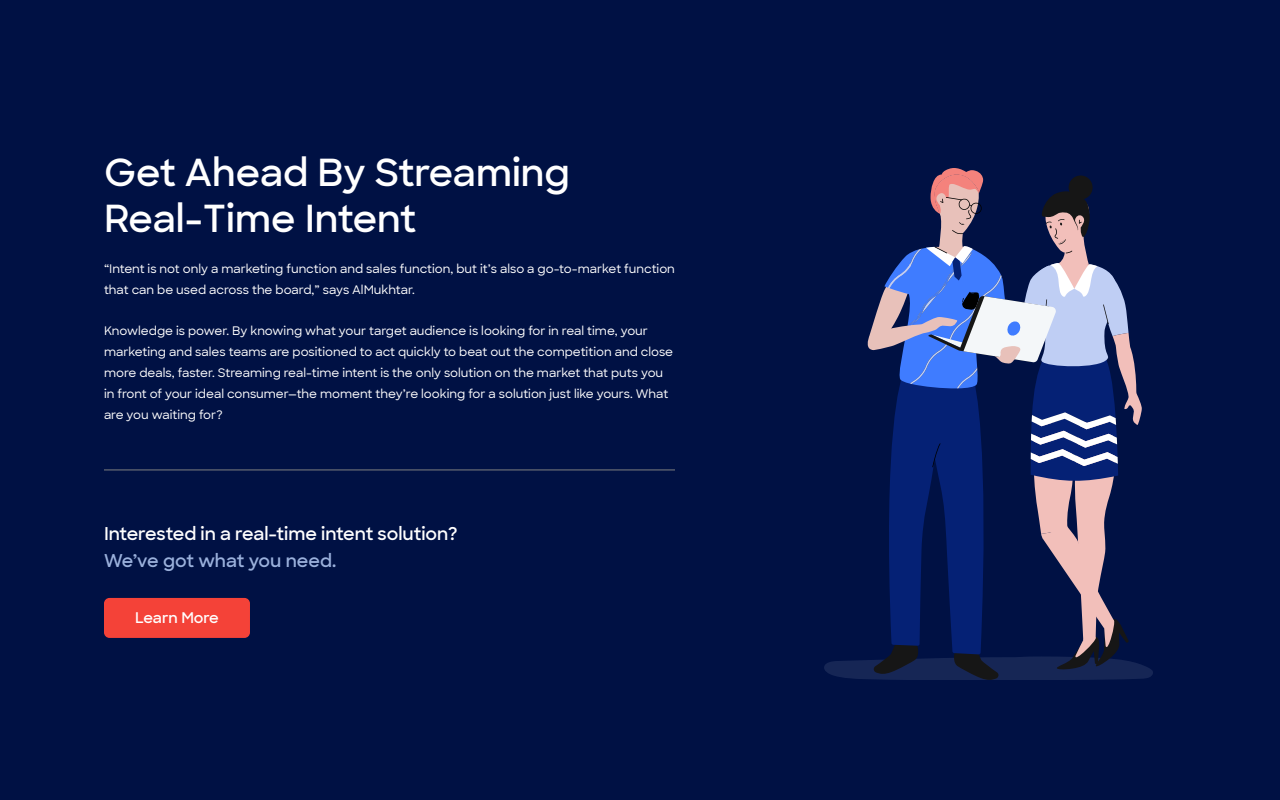
<style>
.page{position:relative;width:1280px;height:800px;background:#014}
.page>*{position:absolute;margin:0;border:0;box-sizing:border-box;transform-origin:0 0}
.t1{font:600 38px/45.6px "Sharp Sans";color:#fff}
.t2{font:600 18px "Sharp Sans";color:#fff}
.t3{font:600 18px "Sharp Sans";color:#9bb1dc}
.t4{font:600 15px "Sharp Sans";letter-spacing:-.005em;color:#fff}
.t5{font:500 12px/21px "Sharp Sans";color:#fff}
</style>
<div class="page">
<div style="left:104px;top:598px;width:146px;height:40px;background:#f44238;border-radius:6px"></div>
<hr style="left:104px;top:470px;width:571px;height:1px;background:#7e8080">
<svg style="left:824px;top:168px;width:329px;height:512px"></svg>
<h1 class="t1" style="left:104px;top:148px;width:467px">Get Ahead By Streaming<br>Real-Time Intent</h1>
<p class="t5" style="left:104px;top:258px;width:573px">“Intent is not only a marketing function and sales function, but it’s also a go-to-market function that can be used across the board,” says AlMukhtar.</p>
<p class="t5" style="left:104px;top:320px;width:571px">Knowledge is power. By knowing what your target audience is looking for in real time, your marketing and sales teams are positioned to act quickly to beat out the competition and close more deals, faster. Streaming real-time intent is the only solution on the market that puts you in front of your ideal consumer—the moment they’re looking for a solution just like yours. What are you waiting for?</p>
<h2 class="t2" style="left:104px;top:520px;width:355px">Interested in a real-time intent solution?</h2>
<h2 class="t3" style="left:104px;top:547px;width:234px">We’ve got what you need.</h2>
<p class="t4" style="left:135px;top:607px;width:85px">Learn More</p>
</div>
